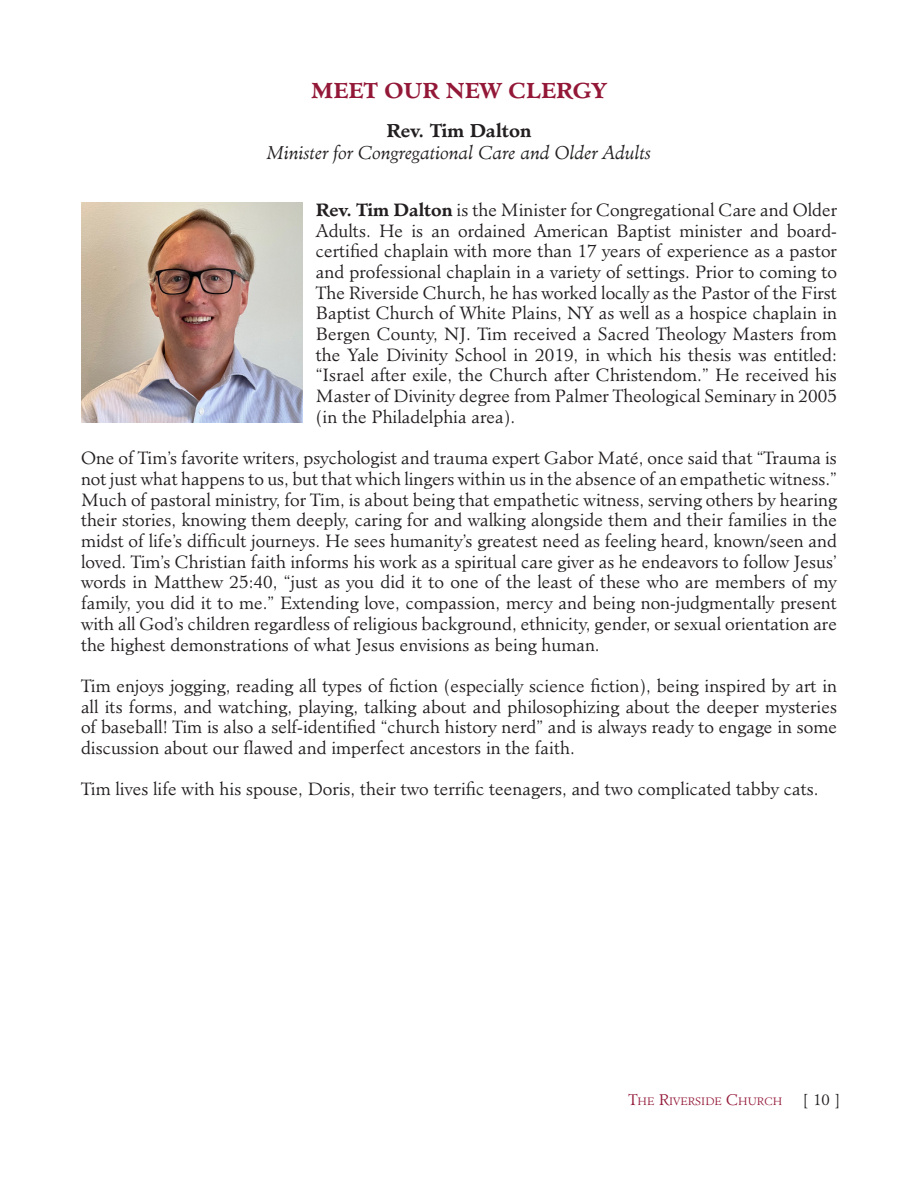
<style>
.page{position:relative;width:918px;height:1188px;background:#fff}
.page>*{position:absolute;margin:0;border:0;box-sizing:border-box;transform-origin:0 0}
.t1{font:700 21px "Minister Std";color:#931838}
.t2{font:italic 300 18px "Minister Std";color:#231f20}
.t3{font:700 18px "Minister Std";color:#231f20}
.t4{font:300 17.25px/20.7px "Minister Std";color:#231f20;text-align:justify}
.t5{font:300 15px "Minister Std";color:#231f20}
.t6{font:300 10.5px "Minister Std";color:#931838}
.s1{font-weight:700}
.s2{font-size:15px}
</style>
<div class="page">
<img style="left:81px;top:202px;width:221px;height:220px">
<p class="t1" style="left:311px;top:77px;width:297px">MEET OUR NEW CLERGY</p>
<p class="t3" style="left:387px;top:120px;width:146px">Rev. Tim Dalton</p>
<p class="t2" style="left:267px;top:142px;width:386px">Minister for Congregational Care and Older Adults</p>
<p class="t4" style="left:316px;top:199px;width:523px"><span class="s1">Rev. Tim Dalton</span> is the Minister for Congregational Care and Older Adults. He is an ordained American Baptist minister and board&shy;certified chaplain with more than 17 years of experience as a pastor and professional chaplain in a variety of settings. Prior to coming to The Riverside Church, he has worked locally as the Pastor of the First Baptist Church of White Plains, NY as well as a hospice chaplain in Bergen County, NJ. Tim received a Sacred Theology Masters from the Yale Divinity School in 2019, in which his thesis was entitled: “Israel after exile, the Church after Christendom.” He received his Master of Divinity degree from Palmer Theological Seminary in 2005 (in the Philadelphia area).</p>
<p class="t4" style="left:81px;top:448px;width:758px">One of Tim’s favorite writers, psychologist and trauma expert Gabor Maté, once said that “Trauma is not just what happens to us, but that which lingers within us in the absence of an empathetic witness.” Much of pastoral ministry, for Tim, is about being that empathetic witness, serving others by hearing their stories, knowing them deeply, caring for and walking alongside them and their families in the midst of life’s difficult journeys. He sees humanity’s greatest need as feeling heard, known/seen and loved. Tim’s Christian faith informs his work as a spiritual care giver as he endeavors to follow Jesus’ words in Matthew 25:40, “just as you did it to one of the least of these who are members of my family, you did it to me.” Extending love, compassion, mercy and being non-judgmentally present with all God’s children regardless of religious background, ethnicity, gender, or sexual orientation are the highest demonstrations of what Jesus envisions as being human.</p>
<p class="t4" style="left:81px;top:676px;width:758px">Tim enjoys jogging, reading all types of fiction (especially science fiction), being inspired by art in all its forms, and watching, playing, talking about and philosophizing about the deeper mysteries of baseball! Tim is also a self-identified “church history nerd” and is always ready to engage in some discussion about our flawed and imperfect ancestors in the faith.</p>
<p class="t4" style="left:81px;top:779px;width:739px">Tim lives life with his spouse, Doris, their two terrific teenagers, and two complicated tabby cats.</p>
<p class="t6" style="left:628px;top:1095px;width:156px"><span class="s2">T</span>HE <span class="s2">R</span>IVERSIDE <span class="s2">C</span>HURCH</p>
<p class="t5" style="left:803px;top:1090px;width:38px">[ 10 ]</p>
</div>
